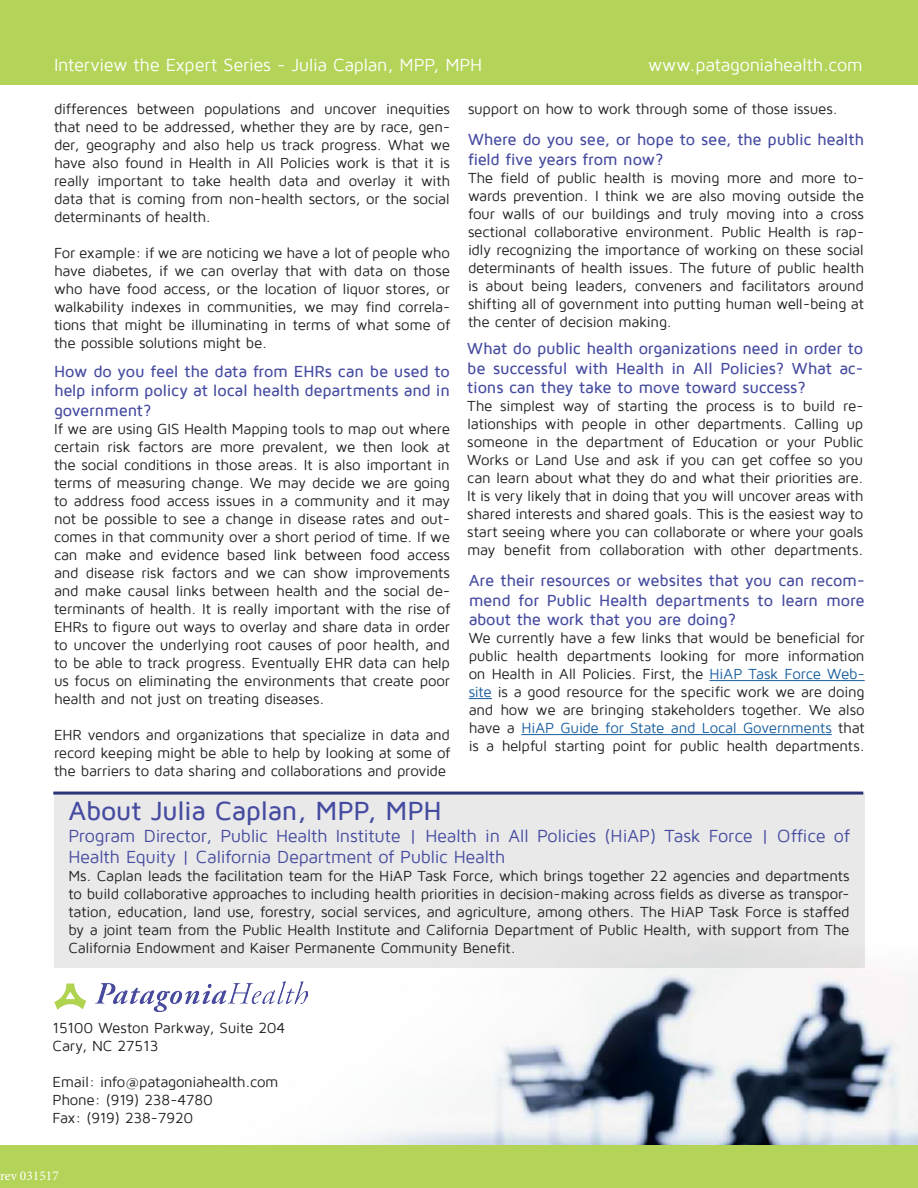
<style>
.page{position:relative;width:918px;height:1188px;background:#fff}
.page>*{position:absolute;margin:0;border:0;box-sizing:border-box;transform-origin:0 0}
.t1{font:500 27px "Maven Pro";letter-spacing:-.015em;color:#454ba0}
.t2{font:18px/21.6px "Maven Pro";letter-spacing:-.015em;color:#454ba0}
.t3{font:18px "Maven Pro";letter-spacing:-.015em;color:#fff}
.t4{font:500 16.5px/19.8px "Maven Pro";letter-spacing:-.015em;color:#454ba0;text-align:justify}
.t5{font:15px/18px "Maven Pro";letter-spacing:-.015em;color:#231f20;text-align:justify}
.t6{font:13.5px "Minion Pro";color:#fff}
.s1{color:#175d9e}
</style>
<div class="page">
<img style="left:307px;top:968px;width:611px;height:177px">
<div style="left:55px;top:793px;width:810px;height:175px;background:#e9e9e9"></div>
<div style="left:0;top:0;width:918px;height:85px;background:#b4d459"></div>
<img style="left:55px;top:981px;width:252px;height:30px">
<div style="left:0;top:1145px;width:918px;height:43px;background:#b4d459"></div>
<hr style="left:53px;top:792px;width:810px;height:3px;background:#2a3376">
<hr style="left:709px;top:680px;width:156px;height:1px;background:#175d9e">
<svg style="left:469px;top:698px;width:23px;height:1px"></svg>
<hr style="left:521px;top:734px;width:311px;height:1px;background:#175d9e">
<p class="t3" style="left:54px;top:56px;width:430px">Interview the Expert Series - Julia Caplan, MPP, MPH</p>
<p class="t3" style="left:648px;top:56px;width:216px">www.patagoniahealth.com</p>
<p class="t5" style="left:54px;top:100px;width:398px">differences between populations and uncover inequities that need to be addressed, whether they are by race, gen&shy;der, geography and also help us track progress. What we have also found in Health in All Policies work is that it is really important to take health data and overlay it with data that is coming from non-health sectors, or the social determinants of health.</p>
<p class="t5" style="left:54px;top:244px;width:398px">For example: if we are noticing we have a lot of people who have diabetes, if we can overlay that with data on those who have food access, or the location of liquor stores, or walkability indexes in communities, we may find correla&shy;tions that might be illuminating in terms of what some of the possible solutions might be.</p>
<p class="t4" style="left:54px;top:361px;width:398px">How do you feel the data from EHRs can be used to help inform policy at local health departments and in government?</p>
<p class="t5" style="left:54px;top:420px;width:398px">If we are using GIS Health Mapping tools to map out where certain risk factors are more prevalent, we then look at the social conditions in those areas. It is also important in terms of measuring change. We may decide we are going to address food access issues in a community and it may not be possible to see a change in disease rates and out&shy;comes in that community over a short period of time. If we can make and evidence based link between food access and disease risk factors and we can show improvements and make causal links between health and the social de&shy;terminants of health. It is really important with the rise of EHRs to figure out ways to overlay and share data in order to uncover the underlying root causes of poor health, and to be able to track progress. Eventually EHR data can help us focus on eliminating the environments that create poor health and not just on treating diseases.</p>
<p class="t5" style="left:54px;top:726px;width:398px">EHR vendors and organizations that specialize in data and record keeping might be able to help by looking at some of the barriers to data sharing and collaborations and provide</p>
<p class="t5" style="left:468px;top:100px;width:371px">support on how to work through some of those issues.</p>
<p class="t4" style="left:468px;top:130px;width:398px">Where do you see, or hope to see, the public health field five years from now?</p>
<p class="t5" style="left:468px;top:169px;width:398px">The field of public health is moving more and more to&shy;wards prevention. I think we are also moving outside the four walls of our buildings and truly moving into a cross sectional collaborative environment. Public Health is rap&shy;idly recognizing the importance of working on these social determinants of health issues. The future of public health is about being leaders, conveners and facilitators around shifting all of government into putting human well-being at the center of decision making.</p>
<p class="t4" style="left:467px;top:338px;width:398px">What do public health organizations need in order to be successful with Health in All Policies? What ac&shy;tions can they take to move toward success?</p>
<p class="t5" style="left:467px;top:397px;width:398px">The simplest way of starting the process is to build re&shy;lationships with people in other departments. Calling up someone in the department of Education or your Public Works or Land Use and ask if you can get coffee so you can learn about what they do and what their priorities are.<br>It is very likely that in doing that you will uncover areas with shared interests and shared goals. This is the easiest way to start seeing where you can collaborate or where your goals may benefit from collaboration with other departments.</p>
<p class="t4" style="left:469px;top:571px;width:398px">Are their resources or websites that you can recom&shy;mend for Public Health departments to learn more about the work that you are doing?</p>
<p class="t5" style="left:469px;top:630px;width:398px">We currently have a few links that would be beneficial for public health departments looking for more information on Health in All Policies. First, the <span class="s1">HiAP Task Force Web&shy;site</span> is a good resource for the specific work we are doing and how we are bringing stakeholders together. We also have a <span class="s1">HiAP Guide for State and Local Governments</span> that is a helpful starting point for public health departments.</p>
<p class="t1" style="left:68px;top:797px;width:375px">About Julia Caplan, MPP, MPH</p>
<p class="t2" style="left:68px;top:825px;width:783px">Program Director, Public Health Institute | Health in All Policies (HiAP) Task Force | Office of<br>Health Equity | California Department of Public Health</p>
<p class="t5" style="left:68px;top:868px;width:783px">Ms. Caplan leads the facilitation team for the HiAP Task Force, which brings together 22 agencies and departments to build collaborative approaches to including health priorities in decision-making across fields as diverse as transpor&shy;tation, education, land use, forestry, social services, and agriculture, among others. The HiAP Task Force is staffed by a joint team from the Public Health Institute and California Department of Public Health, with support from The California Endowment and Kaiser Permanente Community Benefit.</p>
<p class="t5" style="left:53px;top:1019px;width:234px">15100 Weston Parkway, Suite 204</p>
<p class="t5" style="left:53px;top:1037px;width:107px">Cary, NC 27513</p>
<p class="t5" style="left:53px;top:1073px;width:228px">Email: info@patagoniahealth.com</p>
<p class="t5" style="left:53px;top:1091px;width:162px">Phone: (919) 238-4780</p>
<p class="t5" style="left:53px;top:1109px;width:142px">Fax: (919) 238-7920</p>
<p class="t6" style="left:0;top:1167px;width:60px">rev 031517</p>
</div>
